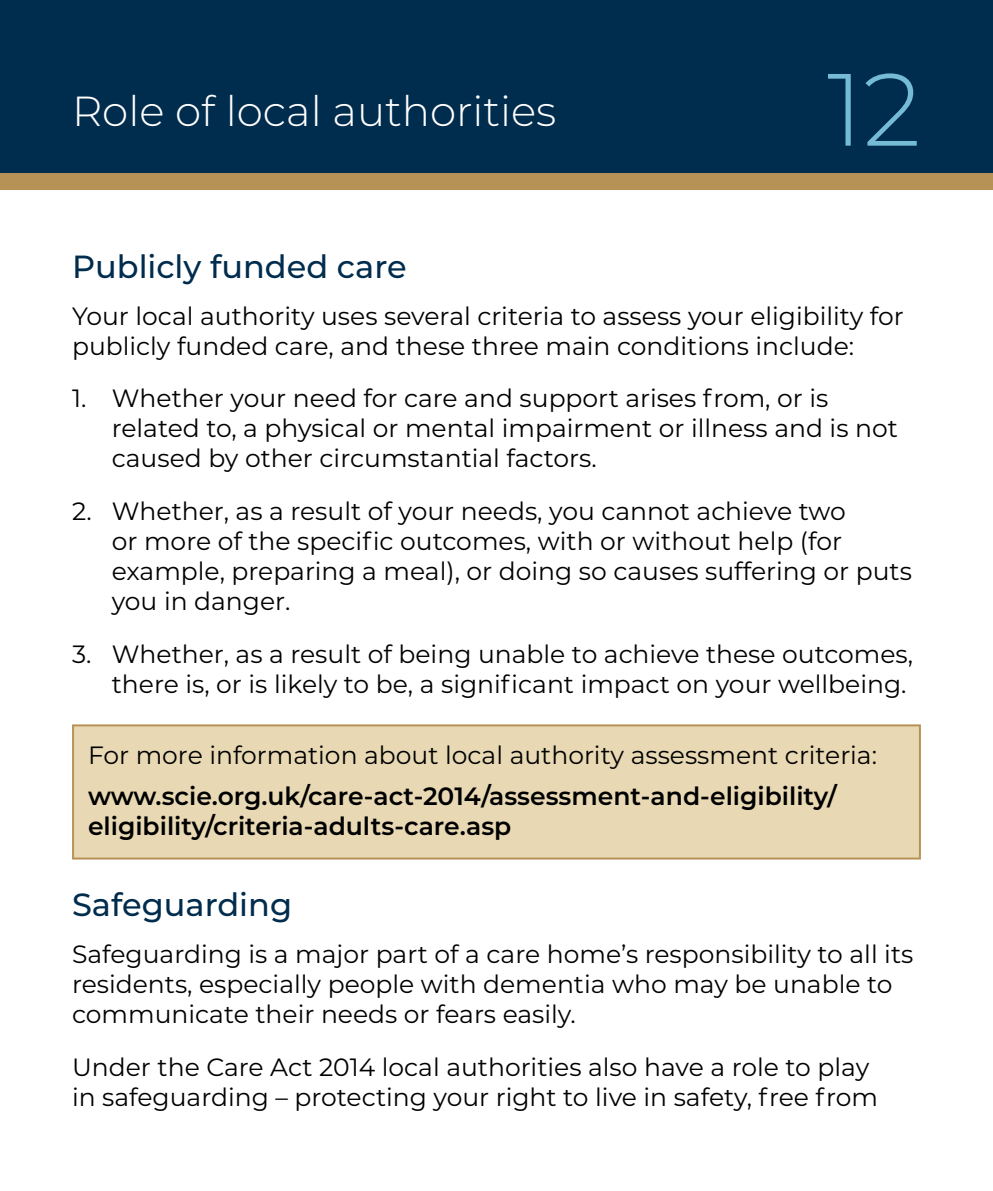
<style>
.page{position:relative;width:993px;height:1191px;background:#fff}
.page>*{position:absolute;margin:0;border:0;box-sizing:border-box;transform-origin:0 0}
.t1{font:300 102.4px "Montserrat Alternates";color:#75bbd5}
.t2{font:300 42px "Montserrat";color:#fff}
.t3{font:500 32px "Montserrat";color:#002c4d}
.t4{font:25px/30px "Montserrat";color:#000}
.t5{font:600 25px/30px "Montserrat";color:#000}
</style>
<div class="page">
<div style="left:72px;top:724px;width:848px;height:135px;background:#e8d9b4;border:2px solid #b79257"></div>
<div style="left:0;top:9px;width:992px;height:181px;background:#b79257"></div>
<div style="left:0;top:0;width:992px;height:173px;background:#002c4d"></div>
<h2 class="t2" style="left:72px;top:82px;width:485px">Role of local authorities</h2>
<h1 class="t1" style="left:826px;top:40px;width:95px">12</h1>
<p class="t3" style="left:72px;top:244px;width:336px">Publicly funded care</p>
<p class="t4" style="left:72px;top:300px;width:833px">Your local authority uses several criteria to assess your eligibility for publicly funded care, and these three main conditions include:</p>
<p class="t4" style="left:112px;top:383px;width:787px;text-indent:-40px">1. Whether your need for care and support arises from, or is related to, a physical or mental impairment or illness and is not caused by other circumstantial factors.</p>
<p class="t4" style="left:112px;top:495px;width:801px;text-indent:-40px">2. Whether, as a result of your needs, you cannot achieve two<br>or more of the specific outcomes, with or without help (for example, preparing a meal), or doing so causes suffering or puts you in danger.</p>
<p class="t4" style="left:72px;top:638px;width:842px;text-align:right">3. Whether, as a result of being unable to achieve these outcomes, there is, or is likely to be, a significant impact on your wellbeing.</p>
<p class="t4" style="left:88px;top:739px;width:790px">For more information about local authority assessment criteria:</p>
<p class="t5" style="left:88px;top:780px;width:750px">www.scie.org.uk/care-act-2014/assessment-and-eligibility/ eligibility/criteria-adults-care.asp</p>
<p class="t3" style="left:72px;top:882px;width:221px">Safeguarding</p>
<p class="t4" style="left:72px;top:938px;width:842px">Safeguarding is a major part of a care home’s responsibility to all its residents, especially people with dementia who may be unable to communicate their needs or fears easily.</p>
<p class="t4" style="left:72px;top:1051px;width:807px">Under the Care Act 2014 local authorities also have a role to play in safeguarding – protecting your right to live in safety, free from</p>
</div>
